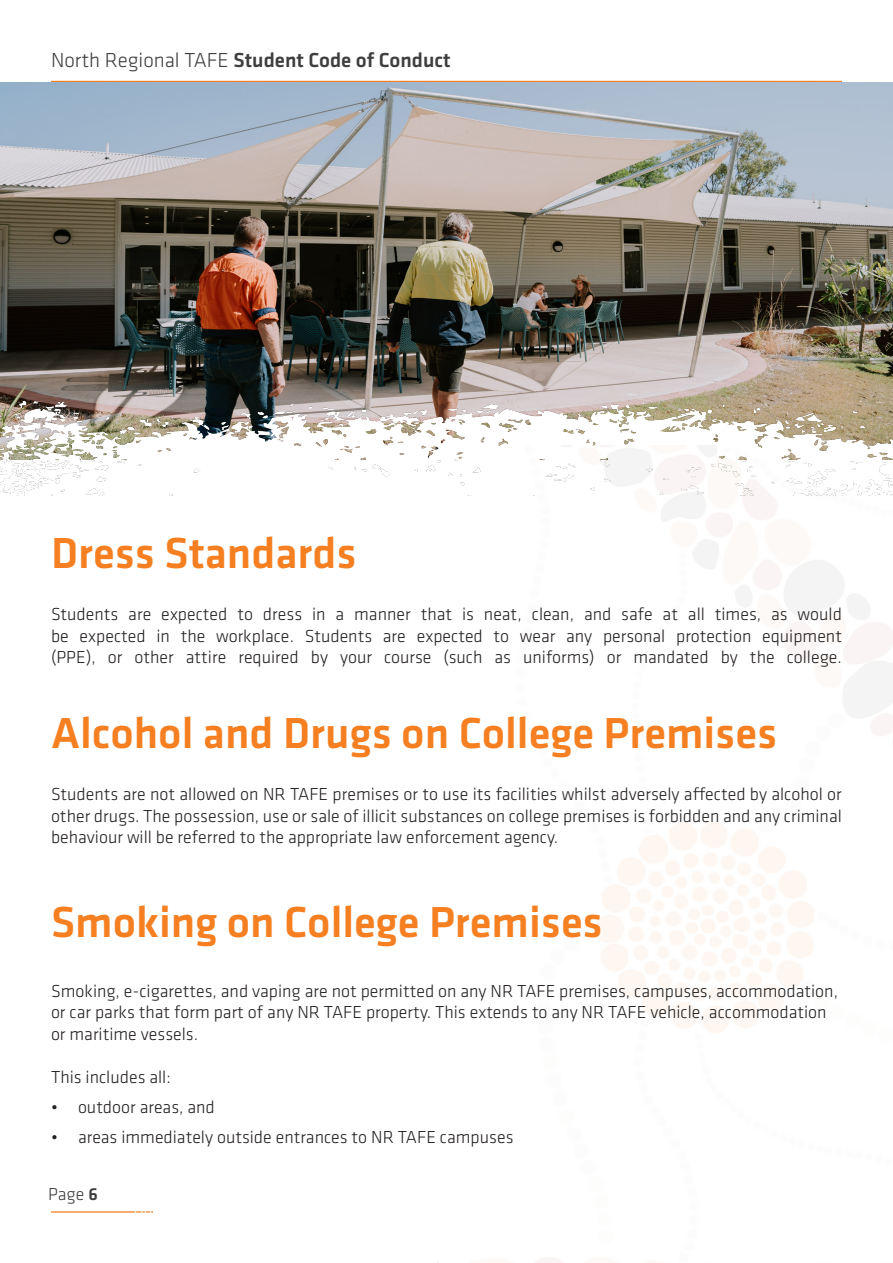
<style>
.page{position:relative;width:893px;height:1263px;background:#fff}
.page>*{position:absolute;margin:0;border:0;box-sizing:border-box;transform-origin:0 0}
.body{font:500 45px "Klavika Basic";color:#f57f21}
.nead{font:500 45px "Klavika Basic";color:#f57f21}
.t1{font:500 21px "Klavika Basic";color:#3e3e3f}
.body-2{font:300 18px/21.6px "Klavika Basic";color:#231f20;text-align:justify}
.t2{font:300 18px "Klavika Basic";color:#3e3e3f}
.s1{font-weight:300}
.s2{font-weight:500}
</style>
<div class="page">
<hr style="left:51px;top:81px;width:791px;height:1px;background:#f57f21">
<hr style="left:51px;top:1211px;width:102px;height:1px;background:#f57f21">
<img style="left:0;top:82px;width:893px;height:320px">
<img style="left:0;top:402px;width:893px;height:93px">
<img style="left:437px;top:445px;width:456px;height:818px">
<p class="t1" style="left:51px;top:46px;width:401px"><span class="s1">North Regional TAFE</span> Student Code of Conduct</p>
<p class="nead" style="left:51px;top:523px;width:307px">Dress Standards</p>
<p class="body-2" style="left:51px;top:603px;width:792px">Students are expected to dress in a manner that is neat, clean, and safe at all times, as would be expected in the workplace. Students are expected to wear any personal protection equipment (PPE), or other attire required by your course (such as uniforms) or mandated by the college.</p>
<p class="body" style="left:51px;top:703px;width:728px">Alcohol and Drugs on College Premises</p>
<p class="body-2" style="left:51px;top:783px;width:792px">Students are not allowed on NR TAFE premises or to use its facilities whilst adversely affected by alcohol or other drugs. The possession, use or sale of illicit substances on college premises is forbidden and any criminal behaviour will be referred to the appropriate law enforcement agency.</p>
<p class="body" style="left:51px;top:891px;width:553px">Smoking on College Premises</p>
<p class="body-2" style="left:51px;top:980px;width:788px;text-align:left">Smoking, e-cigarettes, and vaping are not permitted on any NR TAFE premises, campuses, accommodation, or car parks that form part of any NR TAFE property. This extends to any NR TAFE vehicle, accommodation or maritime vessels.</p>
<p class="body-2" style="left:51px;top:1066px;width:121px">This includes all:</p>
<p class="body-2" style="left:51px;top:1096px;width:165px">• outdoor areas, and</p>
<p class="body-2" style="left:51px;top:1126px;width:464px">• areas immediately outside entrances to NR TAFE campuses</p>
<p class="t2" style="left:48px;top:1183px;width:51px">Page <span class="s2">6</span></p>
</div>
